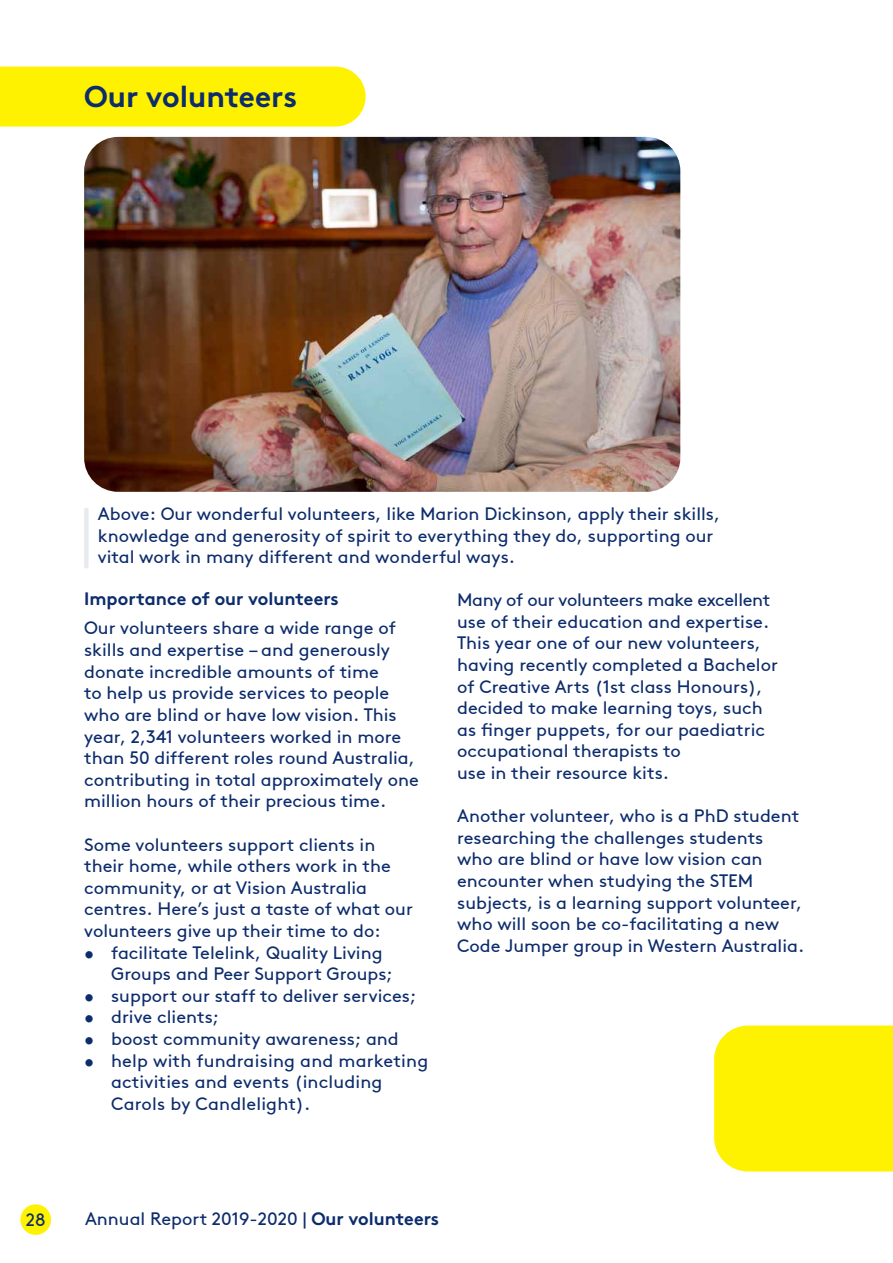
<style>
.page{position:relative;width:893px;height:1263px;background:#fff}
.page>*{position:absolute;margin:0;border:0;box-sizing:border-box;transform-origin:0 0}
.t1{font:700 30px "Brown";color:#0d2c6c}
.t2{font:18px/21.6px "Brown";color:#0d2c6c}
.t3{font:700 18px "Brown";color:#0d2c6c}
.s1{font-weight:700}
</style>
<div class="page">
<div style="left:0;top:67px;width:336px;height:60px;background:#fff200"></div>
<div style="left:84px;top:510px;width:5px;height:56px;background:#e7eaf0"></div>
<img style="left:84px;top:137px;width:596px;height:355px">
<div style="left:714px;top:1025px;width:179px;height:146px;background:#fff200"></div>
<div style="left:20px;top:1204px;width:31px;height:31px;background:#fff200;border-radius:50%"></div>
<h2 class="t1" style="left:84px;top:72px;width:215px">Our volunteers</h2>
<p class="t2" style="left:98px;top:503px;width:624px">Above: Our wonderful volunteers, like Marion Dickinson, apply their skills, knowledge and generosity of spirit to everything they do, supporting our vital work in many different and wonderful ways.</p>
<h3 class="t3" style="left:84px;top:584px;width:256px">Importance of our volunteers</h3>
<p class="t2" style="left:84px;top:617px;width:336px">Our volunteers share a wide range of skills and expertise – and generously donate incredible amounts of time<br>to help us provide services to people who are blind or have low vision. This year, 2,341 volunteers worked in more than 50 different roles round Australia, contributing in total approximately one million hours of their precious time.</p>
<p class="t2" style="left:84px;top:833px;width:330px">Some volunteers support clients in their home, while others work in the community, or at Vision Australia centres. Here’s just a taste of what our volunteers give up their time to do:</p>
<p class="t2" style="left:111px;top:941px;width:283px;text-indent:-27px">• facilitate Telelink, Quality Living<br>Groups and Peer Support Groups;</p>
<p class="t2" style="left:84px;top:985px;width:334px">• support our staff to deliver services;</p>
<p class="t2" style="left:84px;top:1006px;width:136px">• drive clients;</p>
<p class="t2" style="left:84px;top:1028px;width:316px">• boost community awareness; and</p>
<p class="t2" style="left:111px;top:1049px;width:319px;text-indent:-27px">• help with fundraising and marketing activities and events (including<br>Carols by Candlelight).</p>
<p class="t2" style="left:457px;top:589px;width:322px">Many of our volunteers make excellent use of their education and expertise.<br>This year one of our new volunteers, having recently completed a Bachelor of Creative Arts (1st class Honours), decided to make learning toys, such as finger puppets, for our paediatric occupational therapists to<br>use in their resource kits.</p>
<p class="t2" style="left:457px;top:805px;width:349px">Another volunteer, who is a PhD student researching the challenges students<br>who are blind or have low vision can encounter when studying the STEM subjects, is a learning support volunteer, who will soon be co-facilitating a new Code Jumper group in Western Australia.</p>
<p class="t2" style="left:26px;top:1209px;width:21px">28</p>
<p class="t2" style="left:85px;top:1208px;width:356px">Annual Report 2019-2020 | <span class="s1">Our volunteers</span></p>
</div>
